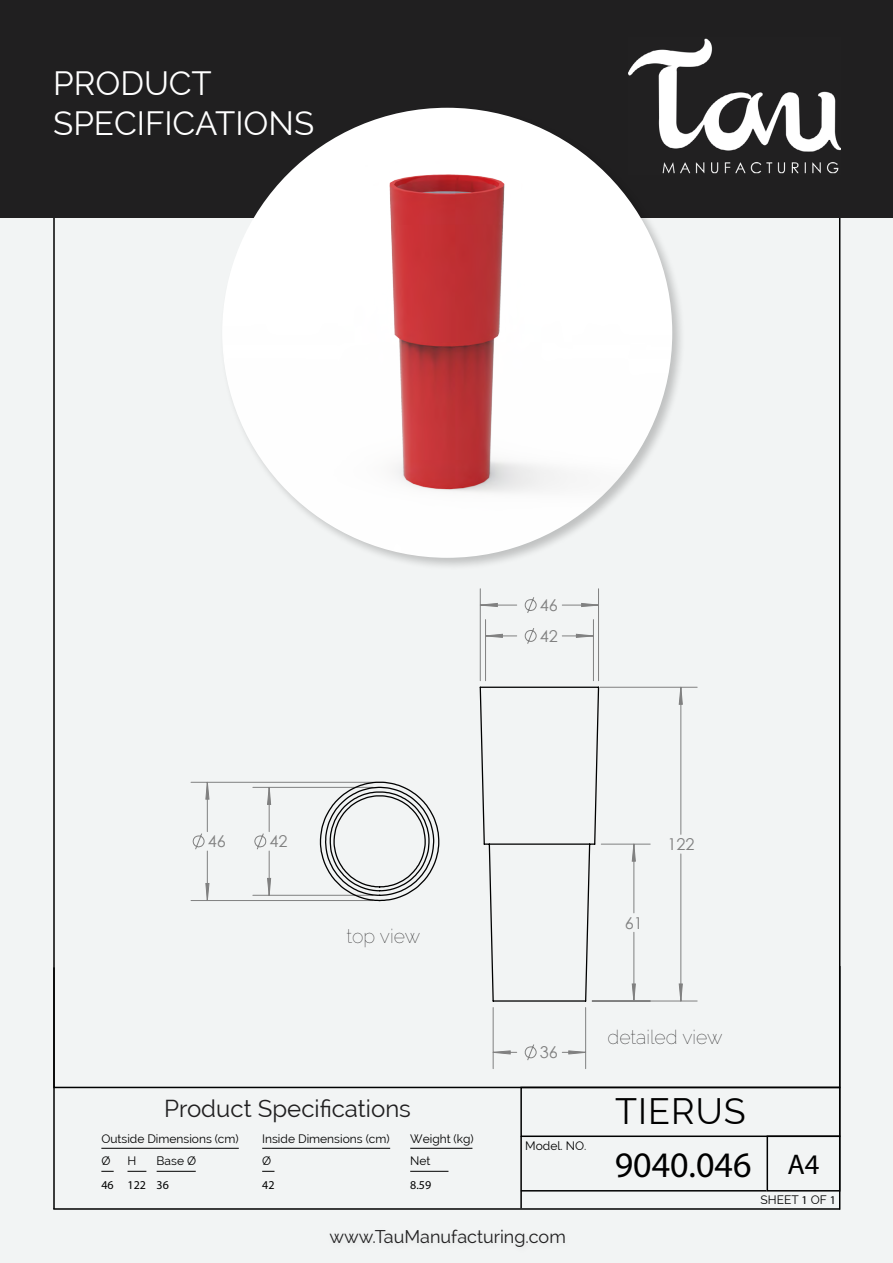
<style>
.page{position:relative;width:893px;height:1263px;background:#fff}
.page>*{position:absolute;margin:0;border:0;box-sizing:border-box;transform-origin:0 0}
.t1{font:36px "Myriad Pro";color:#000}
.t2{font:36px "Raleway";letter-spacing:.03em;color:#000}
.t3{font:33px/39.6px "Raleway";color:#fff}
.t4{font:28.5px "Myriad Pro";color:#000}
.t5{font:24px "Raleway";color:#201f20}
.t6{font:100 19.5px "Raleway";color:#201f20}
.t7{font:18px "Raleway";color:#201f20}
.t8{font:16.35px "Century Gothic";color:#808080}
.t9{font:12px "Raleway";color:#000}
.t10{font:12px "Myriad Pro";color:#000}
.s1{font-family:"Myriad Pro"}
</style>
<div class="page">
<div style="left:0;top:217px;width:893px;height:1046px;background:#f2f4f4"></div>
<hr style="left:53px;top:1208px;width:787px;height:2px;background:#000">
<hr style="left:839px;top:966px;width:1px;height:244px;background:#000">
<hr style="left:53px;top:967px;width:2px;height:242px;background:#000">
<hr style="left:521px;top:1190px;width:245px;height:1px;background:#000">
<div style="left:0;top:0;width:893px;height:217px;background:#201f20"></div>
<hr style="left:520px;top:1136px;width:2px;height:72px;background:#000">
<div style="left:219px;top:105px;width:467px;height:466px;background:#000;opacity:.21"></div>
<img style="left:222px;top:108px;width:450px;height:450px;border-radius:225px">
<svg style="left:525px;top:597px;width:11px;height:5px"></svg>
<svg style="left:525px;top:1055px;width:11px;height:6px"></svg>
<svg style="left:192px;top:833px;width:13px;height:17px"></svg>
<hr style="left:598px;top:589px;width:1px;height:92px;background:#808080">
<hr style="left:480px;top:589px;width:1px;height:92px;background:#808080">
<hr style="left:585px;top:1007px;width:1px;height:62px;background:#808080">
<hr style="left:493px;top:1007px;width:1px;height:62px;background:#808080">
<hr style="left:592px;top:1000px;width:105px;height:1px;background:#808080">
<hr style="left:600px;top:687px;width:97px;height:1px;background:#808080">
<hr style="left:191px;top:782px;width:182px;height:1px;background:#808080">
<hr style="left:191px;top:900px;width:182px;height:1px;background:#808080">
<svg style="left:206px;top:603px;width:476px;height:451px"></svg>
<svg style="left:479px;top:686px;width:121px;height:316px"></svg>
<svg style="left:319px;top:781px;width:121px;height:121px"></svg>
<div style="left:766px;top:1135px;width:74px;height:56px;border:2px solid #000"></div>
<hr style="left:101px;top:1148px;width:138px;height:1px;background:#000">
<hr style="left:410px;top:1171px;width:38px;height:1px;background:#000">
<svg style="left:128px;top:1171px;width:18px;height:1px"></svg>
<hr style="left:262px;top:1148px;width:128px;height:1px;background:#000">
<hr style="left:410px;top:1148px;width:62px;height:1px;background:#000">
<svg style="left:101px;top:1171px;width:13px;height:1px"></svg>
<svg style="left:262px;top:1171px;width:12px;height:1px"></svg>
<hr style="left:157px;top:1171px;width:39px;height:1px;background:#000">
<div style="left:520px;top:1087px;width:320px;height:50px;border:2px solid #000"></div>
<img style="left:628px;top:38px;width:212px;height:136px">
<h2 class="t3" style="left:53px;top:64px;width:262px">PRODUCT<br>SPECIFICATIONS</h2>
<h3 class="t8" style="left:540px;top:594px;width:20px">46</h3>
<h3 class="t8" style="left:540px;top:625px;width:20px">42</h3>
<h3 class="t8" style="left:208px;top:830px;width:20px">46</h3>
<h3 class="t8" style="left:269px;top:830px;width:20px">42</h3>
<h3 class="t8" style="left:667px;top:833px;width:29px">122</h3>
<h3 class="t6" style="left:346px;top:925px;width:75px">top view</h3>
<h3 class="t8" style="left:625px;top:911px;width:20px">61</h3>
<h3 class="t5" style="left:164px;top:1095px;width:248px">Product Specifications</h3>
<p class="t9" style="left:101px;top:1131px;width:139px">Outside Dimensions (cm)</p>
<p class="t9" style="left:262px;top:1131px;width:129px">Inside Dimensions (cm)</p>
<p class="t9" style="left:410px;top:1131px;width:65px">Weight (kg)</p>
<p class="t9" style="left:101px;top:1154px;width:11px">Ø</p>
<p class="t9" style="left:127px;top:1154px;width:10px">H</p>
<p class="t9" style="left:157px;top:1154px;width:41px">αBase Ø</p>
<p class="t9" style="left:262px;top:1154px;width:11px">Ø</p>
<p class="t9" style="left:410px;top:1154px;width:22px">Net</p>
<p class="t10" style="left:101px;top:1177px;width:69px">46 122 36</p>
<p class="t10" style="left:262px;top:1177px;width:14px">42</p>
<p class="t10" style="left:410px;top:1177px;width:22px">8.59</p>
<h3 class="t8" style="left:540px;top:1041px;width:20px">36</h3>
<p class="t9" style="left:525px;top:1138px;width:63px">Model. NO.</p>
<h3 class="t7" style="left:329px;top:1226px;width:238px">www.TauManufacturing.com</h3>
<h3 class="t6" style="left:608px;top:1026px;width:116px">detailed view</h3>
<h1 class="t2" style="left:615px;top:1091px;width:132px">TIERUS</h1>
<h1 class="t1" style="left:615px;top:1143px;width:138px">9040.046</h1>
<h3 class="t4" style="left:787px;top:1147px;width:34px">A4</h3>
<p class="t9" style="left:761px;top:1193px;width:77px">SHEET <span class="s1">1</span> OF <span class="s1">1</span></p>
</div>
